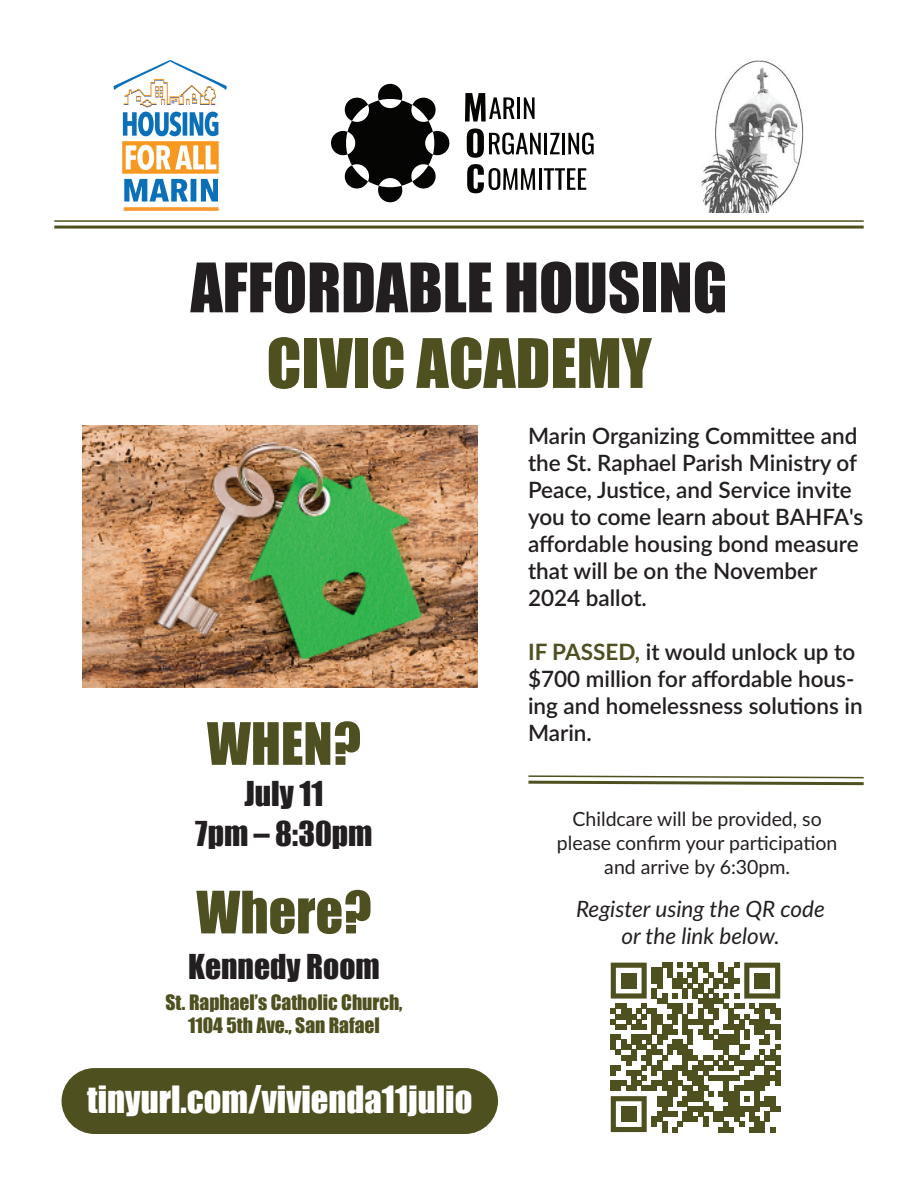
<style>
.page{position:relative;width:918px;height:1188px;background:#fff}
.page>*{position:absolute;margin:0;border:0;box-sizing:border-box;transform-origin:0 0}
.t1{font:63px "Impact";color:#231f20}
.t2{font:63px "Impact";color:#4f5020}
.t3{font:54px "Impact";color:#4f5021}
.t4{font:34.5px "Impact";color:#fff}
.t5{font:31.5px/40.8px "Impact";color:#231f20;text-align:center}
.t6{font:600 22.5px/27px "Lato";color:#231f20}
.t7{font:italic 22.5px/27px "Lato";color:#231f20;text-align:center}
.t8{font:19.5px/24px "Lato";color:#231f20;text-align:center}
.t9{font:19.5px/23.4px "Impact";color:#4f5020;text-align:center}
.s1{font-weight:700;color:#4f5021}
</style>
<div class="page">
<div style="left:62px;top:1068px;width:436px;height:66px;background:#4f5020;border-radius:33px"></div>
<img style="left:82px;top:426px;width:395px;height:261px">
<hr style="left:54px;top:226px;width:810px;height:3px;background:#4f5020">
<hr style="left:54px;top:220px;width:810px;height:2px;background:#4f5020">
<svg style="left:528px;top:775px;width:336px;height:11px"></svg>
<svg style="left:611px;top:963px;width:169px;height:169px"></svg>
<div style="left:621px;top:1106px;width:15px;height:16px;background:#4f5020"></div>
<img style="left:701px;top:60px;width:103px;height:153px">
<svg style="left:331px;top:83px;width:119px;height:120px"></svg>
<hr style="left:539px;top:168px;width:3px;height:22px;background:#050504">
<svg style="left:544px;top:168px;width:42px;height:22px"></svg>
<hr style="left:517px;top:97px;width:3px;height:22px;background:#050504">
<svg style="left:524px;top:97px;width:11px;height:22px"></svg>
<hr style="left:544px;top:133px;width:3px;height:21px;background:#050504">
<svg style="left:550px;top:133px;width:10px;height:21px"></svg>
<hr style="left:562px;top:133px;width:3px;height:21px;background:#050504">
<svg style="left:568px;top:133px;width:26px;height:22px"></svg>
<svg style="left:465px;top:93px;width:50px;height:29px"></svg>
<svg style="left:467px;top:128px;width:74px;height:30px"></svg>
<svg style="left:467px;top:164px;width:68px;height:29px"></svg>
<img style="left:113px;top:60px;width:114px;height:151px">
<h1 class="t1" style="left:191px;top:239px;width:538px">AFFORDABLE HOUSING</h1>
<h1 class="t2" style="left:267px;top:314px;width:387px">CIVIC ACADEMY</h1>
<p class="t6" style="left:528px;top:421px;width:337px">Marin Organizing Committee and the St. Raphael Parish Ministry of<br>Peace, Justice, and Service invite you to come learn about BAHFA's affordable housing bond measure that will be on the November<br>2024 ballot.</p>
<p class="t6" style="left:528px;top:637px;width:336px"><span class="s1">IF PASSED,</span> it would unlock up to $700 million for affordable hous&shy;ing and homelessness solutions in<br>Marin.</p>
<h2 class="t3" style="left:207px;top:702px;width:156px">WHEN?</h2>
<h3 class="t5" style="left:195px;top:772px;width:179px">July 11<br>7pm – 8:30pm</h3>
<p class="t8" style="left:557px;top:806px;width:282px">Childcare will be provided, so please confirm your participation and arrive by 6:30pm.</p>
<h2 class="t3" style="left:196px;top:870px;width:177px">Where?</h2>
<h3 class="t5" style="left:188px;top:945px;width:193px">Kennedy Room</h3>
<p class="t9" style="left:165px;top:990px;width:239px">St. Raphael’s Catholic Church,<br>1104 5th Ave., San Rafael</p>
<h3 class="t4" style="left:87px;top:1073px;width:387px">tinyurl.com/vivienda11julio</h3>
<p class="t7" style="left:576px;top:894px;width:250px">Register using the QR code or the link below.</p>
</div>
